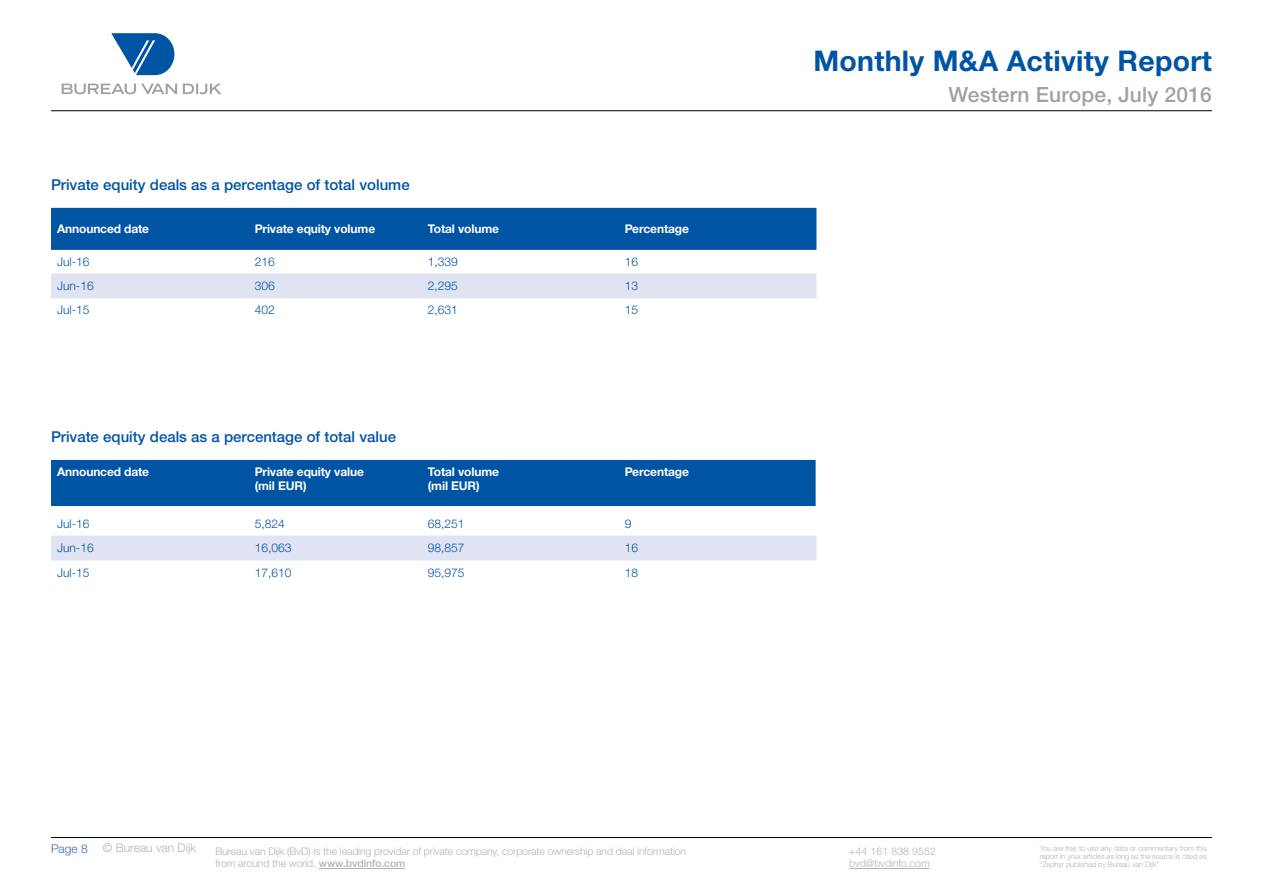
<style>
.page{position:relative;width:1263px;height:893px;background:#fff}
.page>*{position:absolute;margin:0;border:0;box-sizing:border-box;transform-origin:0 0}
.t1{font:700 28.5px "Helvetica Neue LTW1 G";letter-spacing:.01em;color:#0054a4}
.t2{font:500 21px "Helvetica Neue LTW1 G";letter-spacing:.01em;color:#9fa1a4}
.t3{font:500 15px "Helvetica Neue LTW1 G";color:#0054a4}
.t4{font:700 12px/14.4px "Helvetica Neue LTW1 G";letter-spacing:-.01em;color:#fff}
.t5{font:300 12px "Helvetica Neue LT Std";color:#0054a4}
.t6{font:300 12px "Helvetica Neue LT Std";color:#b1b3b5}
.t7{font:300 12px "Helvetica Neue LT Std";color:#3f6ab1}
.t8{font:300 10.5px/12.6px "Helvetica Neue LT Std";letter-spacing:-.01em;color:#b1b3b5}
.t9{font:300 7.5px/8.2px "Helvetica Neue LT Std";letter-spacing:-.015em;color:#b1b3b5;text-align:justify}
.s1{font-family:"Helvetica Neue LTW1 G";font-weight:500}
</style>
<div class="page">
<hr style="left:319px;top:868px;width:86px;height:1px;background:#b1b3b5">
<hr style="left:849px;top:868px;width:81px;height:1px;background:#b1b3b5">
<svg style="left:62px;top:84px;width:159px;height:10px"></svg>
<svg style="left:111px;top:33px;width:63px;height:42px"></svg>
<hr style="left:51px;top:110px;width:1161px;height:1px;background:#000">
<hr style="left:51px;top:837px;width:1161px;height:1px;background:#000">
<div style="left:51px;top:208px;width:765px;height:42px;background:#0054a4"></div>
<div style="left:51px;top:273px;width:765px;height:25px;background:#e0e3f2"></div>
<div style="left:51px;top:460px;width:765px;height:46px;background:#0054a4"></div>
<div style="left:51px;top:536px;width:765px;height:24px;background:#e0e3f2"></div>
<h3 class="t3" style="left:51px;top:175px;width:360px">Private equity deals as a percentage of total volume</h3>
<p class="t4" style="left:57px;top:222px;width:94px">Announced date</p>
<p class="t4" style="left:255px;top:222px;width:122px">Private equity volume</p>
<p class="t4" style="left:428px;top:222px;width:73px">Total volume</p>
<p class="t4" style="left:625px;top:222px;width:66px">Percentage</p>
<p class="t5" style="left:57px;top:254px;width:34px">Jul-16</p>
<p class="t5" style="left:255px;top:254px;width:22px">216</p>
<p class="t5" style="left:428px;top:254px;width:32px">1,339</p>
<p class="t5" style="left:625px;top:254px;width:15px">16</p>
<p class="t5" style="left:57px;top:278px;width:38px">Jun-16</p>
<p class="t5" style="left:255px;top:278px;width:22px">306</p>
<p class="t5" style="left:428px;top:278px;width:32px">2,295</p>
<p class="t5" style="left:625px;top:278px;width:15px">13</p>
<p class="t5" style="left:57px;top:303px;width:34px">Jul-15</p>
<p class="t5" style="left:255px;top:303px;width:22px">402</p>
<p class="t5" style="left:428px;top:303px;width:32px">2,631</p>
<p class="t5" style="left:625px;top:303px;width:15px">15</p>
<h3 class="t3" style="left:51px;top:428px;width:347px">Private equity deals as a percentage of total value</h3>
<p class="t4" style="left:57px;top:464px;width:94px">Announced date</p>
<p class="t4" style="left:255px;top:464px;width:111px">Private equity value (mil EUR)</p>
<p class="t4" style="left:428px;top:464px;width:73px">Total volume (mil EUR)</p>
<p class="t4" style="left:625px;top:464px;width:66px">Percentage</p>
<p class="t5" style="left:57px;top:516px;width:34px">Jul-16</p>
<p class="t5" style="left:255px;top:516px;width:32px">5,824</p>
<p class="t5" style="left:428px;top:516px;width:38px">68,251</p>
<p class="t5" style="left:625px;top:516px;width:8px">9</p>
<p class="t5" style="left:57px;top:540px;width:38px">Jun-16</p>
<p class="t5" style="left:255px;top:540px;width:38px">16,063</p>
<p class="t5" style="left:428px;top:540px;width:38px">98,857</p>
<p class="t5" style="left:625px;top:540px;width:15px">16</p>
<p class="t5" style="left:57px;top:565px;width:34px">Jul-15</p>
<p class="t5" style="left:255px;top:565px;width:38px">17,610</p>
<p class="t5" style="left:428px;top:565px;width:38px">95,975</p>
<p class="t5" style="left:625px;top:565px;width:15px">18</p>
<h1 class="t1" style="left:813px;top:43px;width:400px">Monthly M&amp;A Activity Report</h1>
<h2 class="t2" style="left:948px;top:82px;width:265px">Western Europe, July 2016</h2>
<p class="t7" style="left:51px;top:841px;width:38px">Page 8</p>
<p class="t6" style="left:103px;top:840px;width:95px">© Bureau van Dijk</p>
<p class="t8" style="left:215px;top:845px;width:472px">Bureau van Dijk (BvD) is the leading provider of private company, corporate ownership and deal information from around the world. <span class="s1">www.bvdinfo.com</span></p>
<p class="t9" style="left:1040px;top:844px;width:169px">You are free to use any data or commentary from this report in your articles as long as the source is cited as “Zephyr published by Bureau van Dijk”</p>
<p class="t8" style="left:849px;top:845px;width:88px">+44 161 838 9552 bvd@bvdinfo.com</p>
</div>
